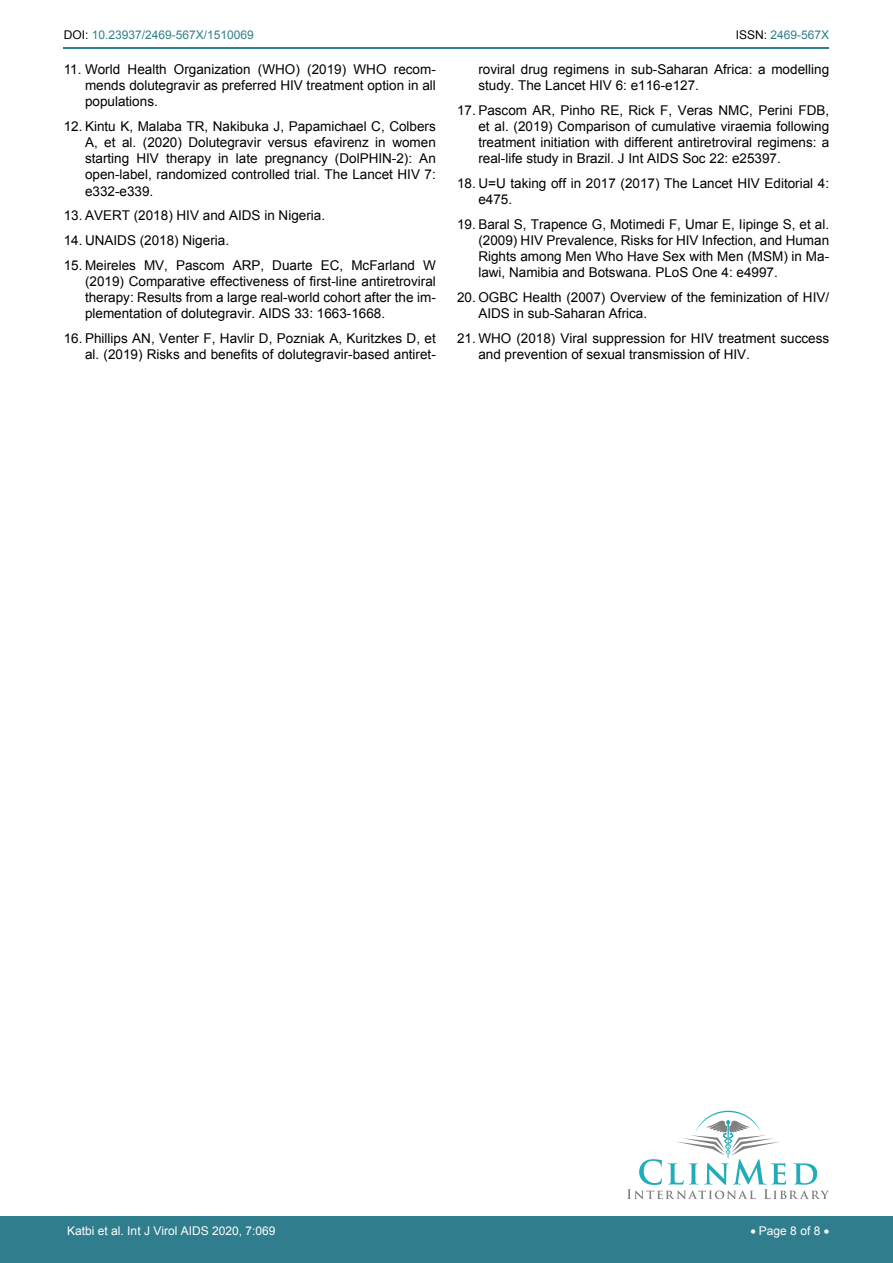
<style>
.page{position:relative;width:893px;height:1263px;background:#fff}
.page>*{position:absolute;margin:0;border:0;box-sizing:border-box;transform-origin:0 0}
.t1{font:13.5px/16.2px "Arial";color:#000;text-align:justify}
.t2{font:12px "Arial";color:#30808d}
.t3{font:12px "Arial";color:#fff}
.s1{color:#000}
</style>
<div class="page">
<hr style="left:64px;top:47px;width:765px;height:2px;background:#30808d">
<div style="left:0;top:1217px;width:893px;height:46px;background:#307d8d"></div>
<svg style="left:627px;top:1111px;width:202px;height:88px"></svg>
<p class="t2" style="left:64px;top:27px;width:192px"><span class="s1">DOI:</span> 10.23937/2469-567X/1510069</p>
<p class="t2" style="left:736px;top:27px;width:95px"><span class="s1">ISSN:</span> 2469-567X</p>
<p class="t1" style="left:85px;top:61px;width:352px;text-indent:-21px">11. World Health Organization (WHO) (2019) WHO recom&shy;mends dolutegravir as preferred HIV treatment option in all populations.</p>
<p class="t1" style="left:85px;top:118px;width:352px;text-indent:-21px">12. Kintu K, Malaba TR, Nakibuka J, Papamichael C, Colbers A, et al. (2020) Dolutegravir versus efavirenz in women starting HIV therapy in late pregnancy (DolPHIN-2): An open-label, randomized controlled trial. The Lancet HIV 7: e332-e339.</p>
<p class="t1" style="left:64px;top:208px;width:263px">13. AVERT (2018) HIV and AIDS in Nigeria.</p>
<p class="t1" style="left:64px;top:232px;width:167px">14. UNAIDS (2018) Nigeria.</p>
<p class="t1" style="left:85px;top:257px;width:352px;text-indent:-21px">15. Meireles MV, Pascom ARP, Duarte EC, McFarland W (2019) Comparative effectiveness of first-line antiretroviral therapy: Results from a large real-world cohort after the im&shy;plementation of dolutegravir. AIDS 33: 1663-1668.</p>
<p class="t1" style="left:64px;top:330px;width:374px;text-align:right">16. Phillips AN, Venter F, Havlir D, Pozniak A, Kuritzkes D, et al. (2019) Risks and benefits of dolutegravir-based antiret-</p>
<p class="t1" style="left:478px;top:61px;width:352px">roviral drug regimens in sub-Saharan Africa: a modelling study. The Lancet HIV 6: e116-e127.</p>
<p class="t1" style="left:478px;top:102px;width:352px;text-indent:-21px">17. Pascom AR, Pinho RE, Rick F, Veras NMC, Perini FDB, et al. (2019) Comparison of cumulative viraemia following treatment initiation with different antiretroviral regimens: a real-life study in Brazil. J Int AIDS Soc 22: e25397.</p>
<p class="t1" style="left:478px;top:175px;width:352px;text-indent:-21px">18. U=U taking off in 2017 (2017) The Lancet HIV Editorial 4: e475.</p>
<p class="t1" style="left:478px;top:216px;width:352px;text-indent:-21px">19. Baral S, Trapence G, Motimedi F, Umar E, Iipinge S, et al. (2009) HIV Prevalence, Risks for HIV Infection, and Human Rights among Men Who Have Sex with Men (MSM) in Ma&shy;lawi, Namibia and Botswana. PLoS One 4: e4997.</p>
<p class="t1" style="left:478px;top:289px;width:352px;text-indent:-21px">20. OGBC Health (2007) Overview of the feminization of HIV/<br>AIDS in sub-Saharan Africa.</p>
<p class="t1" style="left:478px;top:330px;width:352px;text-indent:-21px">21. WHO (2018) Viral suppression for HIV treatment success and prevention of sexual transmission of HIV.</p>
<p class="t3" style="left:67px;top:1223px;width:210px">Katbi et al. Int J Virol AIDS 2020, 7:069</p>
<p class="t3" style="left:750px;top:1223px;width:80px">• Page 8 of 8 •</p>
</div>
